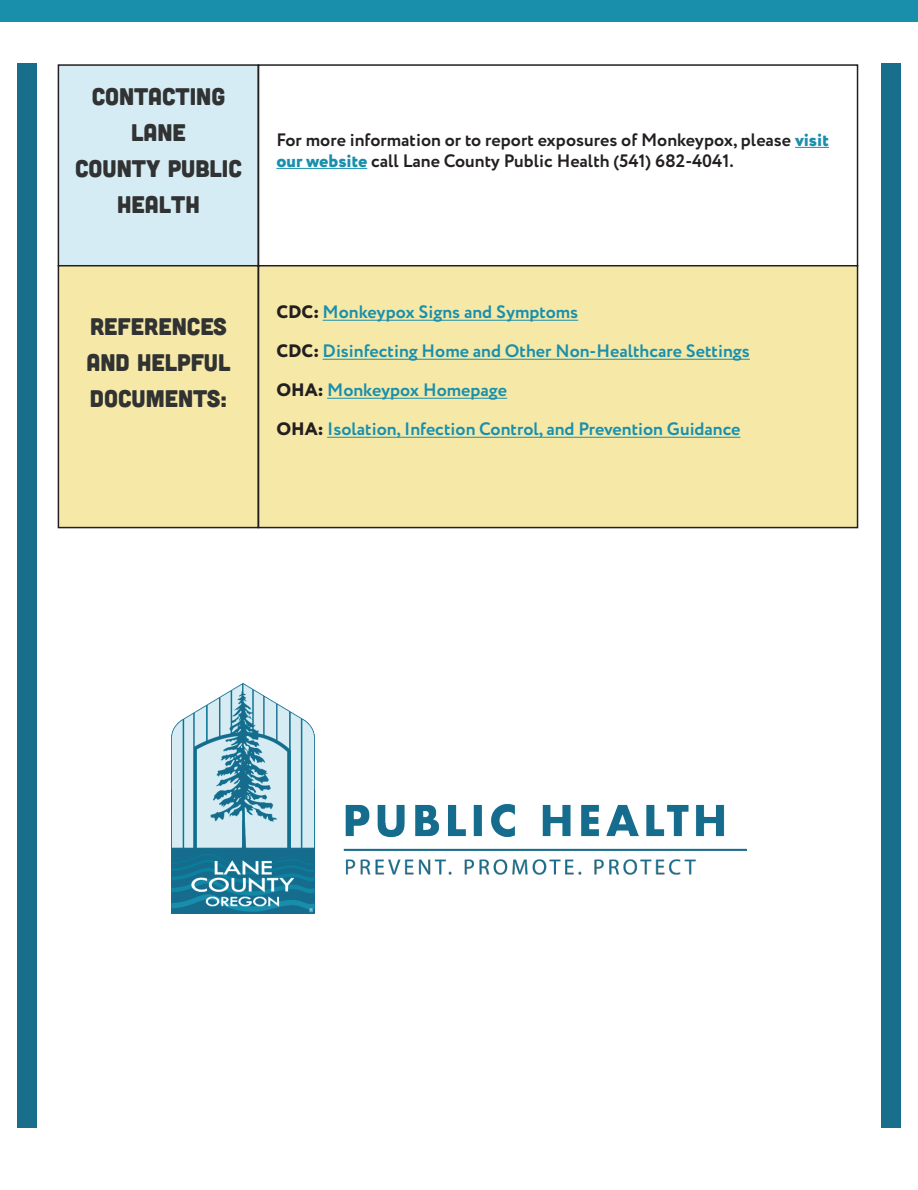
<style>
.page{position:relative;width:918px;height:1190px;background:#fff}
.page>*{position:absolute;margin:0;border:0;box-sizing:border-box;transform-origin:0 0}
.t1{font:24px/36px "Cubano";color:#313232}
.t2{font:700 18px/39px "Circe";color:#198fac}
.t3{font:700 18px/21px "Circe";color:#231f20}
.s1{font-weight:800;color:#198fac}
.s2{font-weight:800;color:#231f20}
</style>
<div class="page">
<div style="left:881px;top:64px;width:19px;height:1064px;background:#196e8c"></div>
<div style="left:18px;top:64px;width:19px;height:1064px;background:#196e8c"></div>
<div style="left:0;top:0;width:918px;height:21px;background:#198fac"></div>
<div style="left:58px;top:64px;width:201px;height:202px;background:#d6ecf5;border:2px solid #231f20"></div>
<div style="left:258px;top:64px;width:600px;height:202px;border:2px solid #231f20"></div>
<div style="left:58px;top:265px;width:201px;height:263px;background:#f6e9a8;border:2px solid #231f20"></div>
<div style="left:258px;top:265px;width:600px;height:263px;background:#f6e9a8;border:2px solid #231f20"></div>
<hr style="left:323px;top:320px;width:255px;height:1px;background:#198fac">
<hr style="left:323px;top:359px;width:427px;height:1px;background:#198fac">
<hr style="left:327px;top:398px;width:180px;height:1px;background:#198fac">
<hr style="left:327px;top:437px;width:413px;height:1px;background:#198fac">
<hr style="left:795px;top:147px;width:34px;height:1px;background:#198fac">
<hr style="left:276px;top:168px;width:91px;height:1px;background:#198fac">
<img style="left:171px;top:683px;width:576px;height:231px">
<h1 class="t1" style="left:75px;top:77px;width:168px;text-align:center">CONTACTING<br>LANE<br>COUNTY PUBLIC<br>HEALTH</h1>
<p class="t3" style="left:276px;top:130px;width:554px">For more information or to report exposures of Monkeypox, please <span class="s1">visit our website</span> call Lane County Public Health (541) 682-4041.</p>
<h1 class="t1" style="left:87px;top:307px;width:145px">REFERENCES<br>AND HELPFUL<br>DOCUMENTS:</h1>
<p class="t2" style="left:276px;top:294px;width:475px"><span class="s2">CDC:</span> Monkeypox Signs and Symptoms<br><span class="s2">CDC:</span> Disinfecting Home and Other Non-Healthcare Settings <span class="s2">OHA:</span> Monkeypox Homepage<br><span class="s2">OHA:</span> Isolation, Infection Control, and Prevention Guidance</p>
</div>
